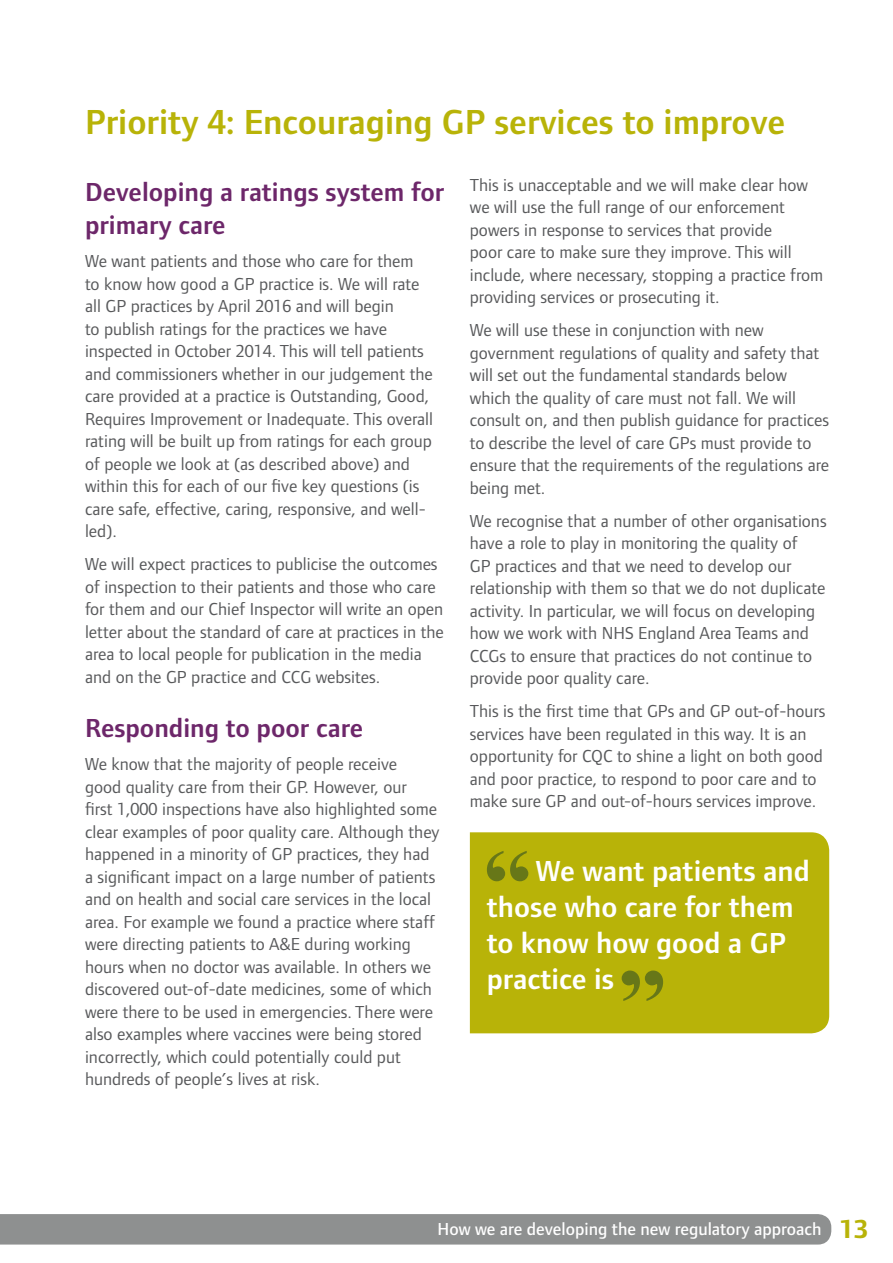
<style>
.page{position:relative;width:893px;height:1263px;background:#fff}
.page>*{position:absolute;margin:0;border:0;box-sizing:border-box;transform-origin:0 0}
.t1{font:600 36px "Foundry Form Sans";color:#b8b308}
.t2{font:600 30px/36px "Foundry Form Sans";color:#fff}
.t3{font:600 27px/33px "Foundry Form Sans";color:#6d276a}
.t4{font:18px/22.5px "Foundry Form Sans";color:#58595b}
.t5{font:500 18px "Foundry Form Sans";color:#fff}
.s1{font-weight:700;font-size:27px;color:#b8b308}
</style>
<div class="page">
<div style="left:0;top:1214px;width:831px;height:30px;background:#8e9090"></div>
<div style="left:470px;top:832px;width:359px;height:201px;background:#b8b308"></div>
<svg style="left:487px;top:851px;width:41px;height:30px"></svg>
<svg style="left:622px;top:970px;width:41px;height:31px"></svg>
<h1 class="t1" style="left:85px;top:102px;width:702px">Priority 4: Encouraging GP services to improve</h1>
<h3 class="t3" style="left:85px;top:176px;width:361px">Developing a ratings system for primary care</h3>
<p class="t4" style="left:85px;top:250px;width:350px">We want patients and those who care for them<br>to know how good a GP practice is. We will rate all GP practices by April 2016 and will begin<br>to publish ratings for the practices we have inspected in October 2014. This will tell patients and commissioners whether in our judgement the care provided at a practice is Outstanding, Good, Requires Improvement or Inadequate. This overall rating will be built up from ratings for each group of people we look at (as described above) and within this for each of our five key questions (is care safe, effective, caring, responsive, and well&shy;led).</p>
<p class="t4" style="left:85px;top:553px;width:360px">We will expect practices to publicise the outcomes of inspection to their patients and those who care for them and our Chief Inspector will write an open letter about the standard of care at practices in the area to local people for publication in the media and on the GP practice and CCG websites.</p>
<h3 class="t3" style="left:85px;top:712px;width:280px">Responding to poor care</h3>
<p class="t4" style="left:85px;top:753px;width:356px">We know that the majority of people receive<br>good quality care from their GP. However, our<br>first 1,000 inspections have also highlighted some clear examples of poor quality care. Although they happened in a minority of GP practices, they had a significant impact on a large number of patients and on health and social care services in the local area. For example we found a practice where staff were directing patients to A&amp;E during working hours when no doctor was available. In others we discovered out-of-date medicines, some of which were there to be used in emergencies. There were also examples where vaccines were being stored incorrectly, which could potentially could put hundreds of people’s lives at risk.</p>
<p class="t4" style="left:470px;top:173px;width:355px">This is unacceptable and we will make clear how we will use the full range of our enforcement powers in response to services that provide<br>poor care to make sure they improve. This will include, where necessary, stopping a practice from providing services or prosecuting it.</p>
<p class="t4" style="left:470px;top:319px;width:361px">We will use these in conjunction with new government regulations of quality and safety that will set out the fundamental standards below which the quality of care must not fall. We will consult on, and then publish guidance for practices to describe the level of care GPs must provide to ensure that the requirements of the regulations are being met.</p>
<p class="t4" style="left:470px;top:509px;width:358px">We recognise that a number of other organisations have a role to play in monitoring the quality of<br>GP practices and that we need to develop our relationship with them so that we do not duplicate activity. In particular, we will focus on developing how we work with NHS England Area Teams and CCGs to ensure that practices do not continue to provide poor quality care.</p>
<p class="t4" style="left:470px;top:700px;width:357px">This is the first time that GPs and GP out-of-hours services have been regulated in this way. It is an opportunity for CQC to shine a light on both good and poor practice, to respond to poor care and to make sure GP and out-of-hours services improve.</p>
<h2 class="t2" style="left:487px;top:853px;width:324px;text-indent:49px">We want patients and those who care for them to know how good a GP practice is</h2>
<p class="t5" style="left:438px;top:1218px;width:432px">How we are developing the new regulatory approach <span class="s1">13</span></p>
</div>
